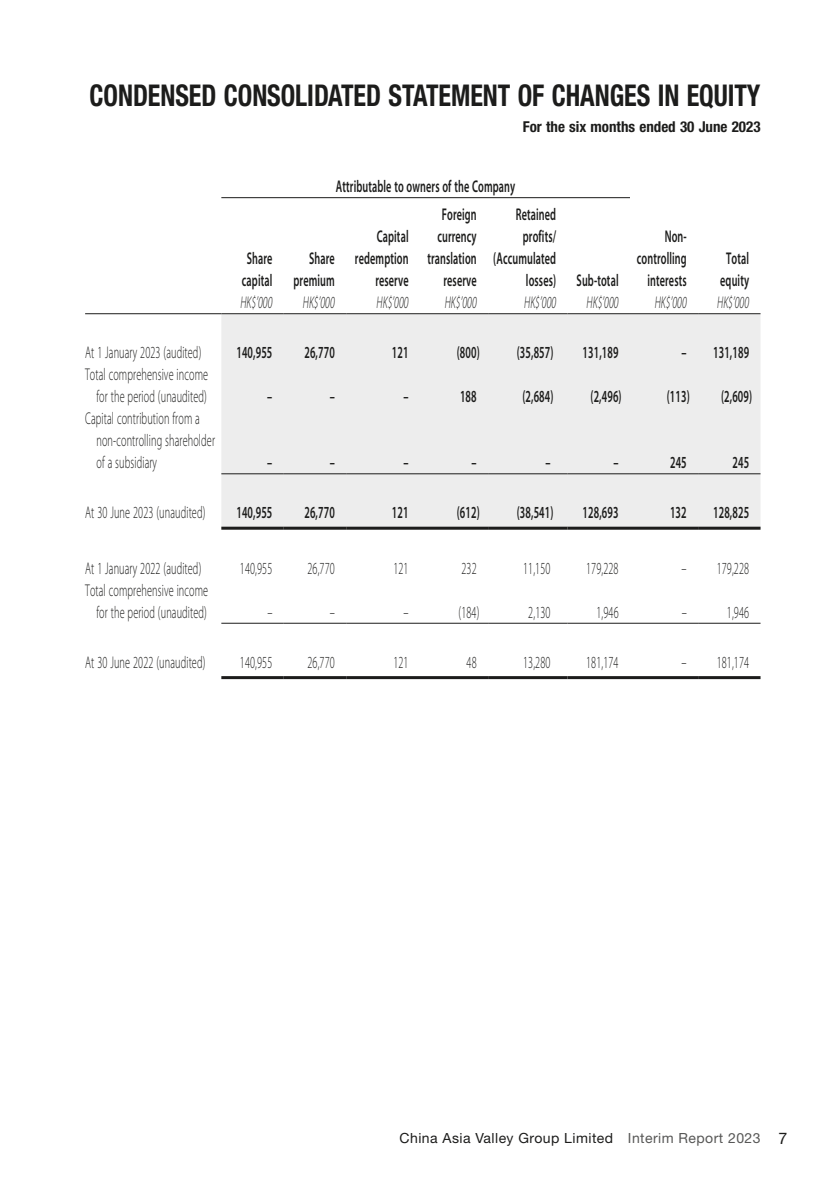
<style>
.page{position:relative;width:840px;height:1191px;background:#fff}
.page>*{position:absolute;margin:0;border:0;box-sizing:border-box;transform-origin:0 0}
.t1{font:700 condensed 30px "Helvetica Neue LT Std";color:#1c1c1b;scale:.87 1}
.t2{font:300 17px/22px "Myriad Pro";letter-spacing:.015em;color:#1c1c1b;text-align:center;scale:.6 1}
.t3{font:600 17px/22px "Myriad Pro";letter-spacing:.01em;color:#1c1c1b;text-align:right;scale:.6 1}
.t4{font:italic 300 17px "Myriad Pro";letter-spacing:.01em;color:#1c1c1b;scale:.6 1}
.t5{font:700 condensed 15px "Helvetica Neue LT Std";color:#1c1c1b}
.t6{font:14px "Helvetica Neue LT Std";letter-spacing:.03em;color:#1c1c1b}
.s1{color:#575756}
.s2{font-size:16px}
</style>
<div class="page">
<div style="left:221px;top:314px;width:539px;height:212px;background:#ededed"></div>
<hr style="left:221px;top:197px;width:408px;height:1px;background:#1c1c1b">
<hr style="left:85px;top:313px;width:136px;height:1px;background:#1c1c1b">
<hr style="left:221px;top:313px;width:62px;height:1px;background:#1c1c1b">
<hr style="left:283px;top:313px;width:63px;height:1px;background:#1c1c1b">
<hr style="left:346px;top:313px;width:74px;height:1px;background:#1c1c1b">
<hr style="left:420px;top:313px;width:68px;height:1px;background:#1c1c1b">
<hr style="left:488px;top:313px;width:79px;height:1px;background:#1c1c1b">
<hr style="left:567px;top:313px;width:62px;height:1px;background:#1c1c1b">
<hr style="left:629px;top:313px;width:68px;height:1px;background:#1c1c1b">
<hr style="left:697px;top:313px;width:63px;height:1px;background:#1c1c1b">
<hr style="left:221px;top:473px;width:62px;height:1px;background:#1c1c1b">
<hr style="left:283px;top:473px;width:63px;height:1px;background:#1c1c1b">
<hr style="left:346px;top:473px;width:74px;height:1px;background:#1c1c1b">
<hr style="left:420px;top:473px;width:68px;height:1px;background:#1c1c1b">
<hr style="left:488px;top:473px;width:79px;height:1px;background:#1c1c1b">
<hr style="left:567px;top:473px;width:62px;height:1px;background:#1c1c1b">
<hr style="left:629px;top:473px;width:68px;height:1px;background:#1c1c1b">
<hr style="left:697px;top:473px;width:63px;height:1px;background:#1c1c1b">
<hr style="left:221px;top:526px;width:62px;height:3px;background:#1c1c1b">
<hr style="left:283px;top:526px;width:63px;height:3px;background:#1c1c1b">
<hr style="left:346px;top:526px;width:74px;height:3px;background:#1c1c1b">
<hr style="left:420px;top:526px;width:68px;height:3px;background:#1c1c1b">
<hr style="left:488px;top:526px;width:79px;height:3px;background:#1c1c1b">
<hr style="left:567px;top:526px;width:62px;height:3px;background:#1c1c1b">
<hr style="left:629px;top:526px;width:68px;height:3px;background:#1c1c1b">
<hr style="left:697px;top:526px;width:63px;height:3px;background:#1c1c1b">
<hr style="left:221px;top:623px;width:62px;height:1px;background:#1c1c1b">
<hr style="left:283px;top:623px;width:63px;height:1px;background:#1c1c1b">
<hr style="left:346px;top:623px;width:74px;height:1px;background:#1c1c1b">
<hr style="left:420px;top:623px;width:68px;height:1px;background:#1c1c1b">
<hr style="left:488px;top:623px;width:79px;height:1px;background:#1c1c1b">
<hr style="left:567px;top:623px;width:62px;height:1px;background:#1c1c1b">
<hr style="left:629px;top:623px;width:68px;height:1px;background:#1c1c1b">
<hr style="left:697px;top:623px;width:63px;height:1px;background:#1c1c1b">
<hr style="left:221px;top:676px;width:62px;height:3px;background:#1c1c1b">
<hr style="left:283px;top:676px;width:63px;height:3px;background:#1c1c1b">
<hr style="left:346px;top:676px;width:74px;height:3px;background:#1c1c1b">
<hr style="left:420px;top:676px;width:68px;height:3px;background:#1c1c1b">
<hr style="left:488px;top:676px;width:79px;height:3px;background:#1c1c1b">
<hr style="left:567px;top:676px;width:62px;height:3px;background:#1c1c1b">
<hr style="left:629px;top:676px;width:68px;height:3px;background:#1c1c1b">
<hr style="left:697px;top:676px;width:63px;height:3px;background:#1c1c1b">
<h1 class="t1" style="left:90px;top:77px;width:772px">CONDENSED CONSOLIDATED STATEMENT OF CHANGES IN EQUITY</h1>
<p class="t5" style="left:522px;top:118px;width:239px">For the six months ended 30 June 2023</p>
<p class="t3" style="left:336px;top:176px;width:300px">Attributable to owners of the Company</p>
<p class="t3" style="left:242px;top:248px;width:52px;text-align:left">Share capital</p>
<p class="t3" style="left:293px;top:248px;width:70px">Share premium</p>
<p class="t3" style="left:355px;top:226px;width:91px">Capital redemption reserve</p>
<p class="t3" style="left:427px;top:204px;width:84px">Foreign currency translation reserve</p>
<p class="t3" style="left:515px;top:204px;width:69px">Retained</p>
<p class="t3" style="left:522px;top:226px;width:57px">profits/</p>
<p class="t3" style="left:493px;top:248px;width:106px">(Accumulated</p>
<p class="t3" style="left:525px;top:270px;width:156px">losses) Sub-total</p>
<p class="t3" style="left:636px;top:226px;width:85px">Non&shy;controlling interests</p>
<p class="t3" style="left:719px;top:248px;width:50px;text-align:center">Total equity</p>
<p class="t4" style="left:240px;top:293px;width:55px">HK$’000</p>
<p class="t4" style="left:302px;top:293px;width:55px">HK$’000</p>
<p class="t4" style="left:376px;top:293px;width:55px">HK$’000</p>
<p class="t4" style="left:444px;top:293px;width:55px">HK$’000</p>
<p class="t4" style="left:524px;top:293px;width:55px">HK$’000</p>
<p class="t4" style="left:586px;top:293px;width:55px">HK$’000</p>
<p class="t4" style="left:654px;top:293px;width:55px">HK$’000</p>
<p class="t4" style="left:716px;top:293px;width:55px">HK$’000</p>
<p class="t2" style="left:85px;top:342px;width:195px">At 1 January 2023 (audited)</p>
<p class="t3" style="left:236px;top:342px;width:61px">140,955</p>
<p class="t3" style="left:304px;top:342px;width:52px">26,770</p>
<p class="t3" style="left:392px;top:342px;width:29px">121</p>
<p class="t3" style="left:456px;top:342px;width:40px">(800)</p>
<p class="t3" style="left:516px;top:342px;width:63px">(35,857)</p>
<p class="t3" style="left:582px;top:342px;width:61px">131,189</p>
<p class="t3" style="left:681px;top:342px;width:114px">– 131,189</p>
<p class="t2" style="left:85px;top:364px;width:206px">Total comprehensive income for the period (unaudited)</p>
<p class="t3" style="left:267px;top:386px;width:10px">–</p>
<p class="t3" style="left:329px;top:386px;width:10px">–</p>
<p class="t3" style="left:403px;top:386px;width:10px">–</p>
<p class="t3" style="left:460px;top:386px;width:29px">188</p>
<p class="t3" style="left:522px;top:386px;width:53px">(2,684)</p>
<p class="t3" style="left:590px;top:386px;width:53px">(2,496)</p>
<p class="t3" style="left:666px;top:386px;width:40px">(113)</p>
<p class="t3" style="left:720px;top:386px;width:53px">(2,609)</p>
<p class="t2" style="left:96px;top:408px;width:199px;text-align:left;text-indent:-11px">Capital contribution from a non-controlling shareholder of a subsidiary</p>
<p class="t3" style="left:267px;top:452px;width:10px">–</p>
<p class="t3" style="left:329px;top:452px;width:10px">–</p>
<p class="t3" style="left:403px;top:452px;width:10px">–</p>
<p class="t3" style="left:471px;top:452px;width:10px">–</p>
<p class="t3" style="left:545px;top:452px;width:10px">–</p>
<p class="t3" style="left:613px;top:452px;width:10px">–</p>
<p class="t3" style="left:669px;top:452px;width:29px">245</p>
<p class="t3" style="left:732px;top:452px;width:29px">245</p>
<p class="t2" style="left:85px;top:502px;width:202px">At 30 June 2023 (unaudited)</p>
<p class="t3" style="left:236px;top:502px;width:61px">140,955</p>
<p class="t3" style="left:304px;top:502px;width:52px">26,770</p>
<p class="t3" style="left:392px;top:502px;width:29px">121</p>
<p class="t3" style="left:456px;top:502px;width:40px">(612)</p>
<p class="t3" style="left:516px;top:502px;width:63px">(38,541)</p>
<p class="t3" style="left:582px;top:502px;width:61px">128,693</p>
<p class="t3" style="left:669px;top:502px;width:29px">132</p>
<p class="t3" style="left:712px;top:502px;width:61px">128,825</p>
<p class="t2" style="left:85px;top:557px;width:195px">At 1 January 2022 (audited)</p>
<p class="t2" style="left:240px;top:557px;width:56px">140,955</p>
<p class="t2" style="left:307px;top:557px;width:47px">26,770</p>
<p class="t2" style="left:393px;top:557px;width:27px">121</p>
<p class="t2" style="left:461px;top:557px;width:27px">232</p>
<p class="t2" style="left:523px;top:557px;width:47px">11,150</p>
<p class="t2" style="left:586px;top:557px;width:56px">179,228</p>
<p class="t2" style="left:681px;top:557px;width:114px">– 179,228</p>
<p class="t2" style="left:85px;top:579px;width:206px">Total comprehensive income for the period (unaudited)</p>
<p class="t2" style="left:267px;top:601px;width:10px">–</p>
<p class="t2" style="left:329px;top:601px;width:10px">–</p>
<p class="t2" style="left:403px;top:601px;width:10px">–</p>
<p class="t2" style="left:458px;top:601px;width:36px">(184)</p>
<p class="t2" style="left:528px;top:601px;width:39px">2,130</p>
<p class="t2" style="left:596px;top:601px;width:39px">1,946</p>
<p class="t2" style="left:681px;top:601px;width:114px">– 1,946</p>
<p class="t2" style="left:85px;top:651px;width:202px">At 30 June 2022 (unaudited)</p>
<p class="t2" style="left:240px;top:651px;width:56px">140,955</p>
<p class="t2" style="left:307px;top:651px;width:47px">26,770</p>
<p class="t2" style="left:393px;top:651px;width:27px">121</p>
<p class="t2" style="left:466px;top:651px;width:18px">48</p>
<p class="t2" style="left:523px;top:651px;width:47px">13,280</p>
<p class="t2" style="left:586px;top:651px;width:56px">181,174</p>
<p class="t2" style="left:681px;top:651px;width:114px">– 181,174</p>
<p class="t6" style="left:399px;top:1129px;width:389px">China Asia Valley Group Limited <span class="s1">Interim Report 2023</span> <span class="s2">7</span></p>
</div>
